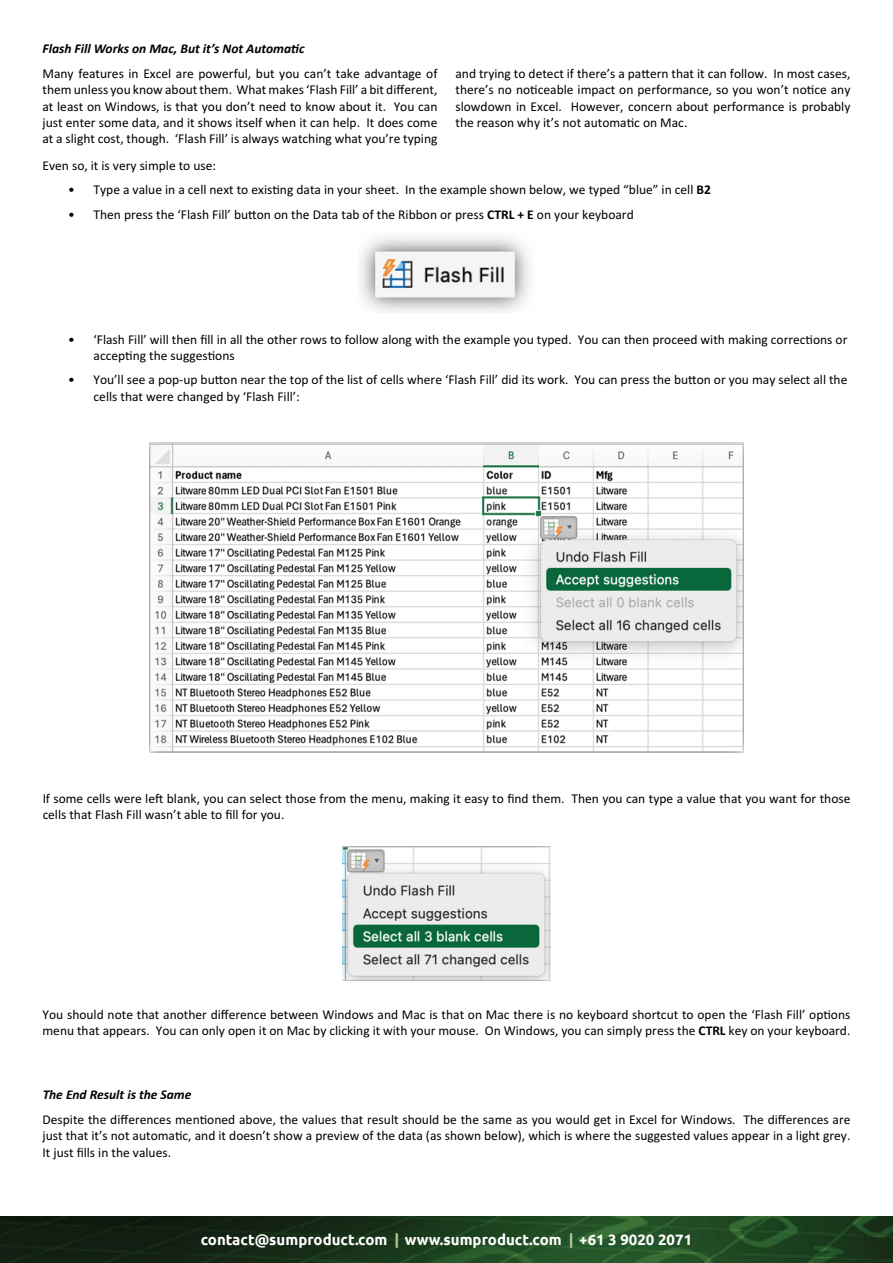
<style>
.page{position:relative;width:893px;height:1263px;background:#fff}
.page>*{position:absolute;margin:0;border:0;box-sizing:border-box;transform-origin:0 0}
.t1{font:700 15px "Ubuntu";color:#fff}
.t2{font:13.5px/16.2px "Calibri";color:#000}
.t3{font:italic 700 13.5px "Calibri";color:#000}
.s1{font-weight:700}
.s2{color:#b7cb9e}
</style>
<div class="page">
<img style="left:0;top:1217px;width:893px;height:46px">
<img style="left:360px;top:236px;width:169px;height:76px">
<img style="left:149px;top:442px;width:595px;height:310px">
<img style="left:343px;top:846px;width:207px;height:134px">
<p class="t3" style="left:43px;top:40px;width:264px">Flash Fill Works on Mac, But it’s Not Automatic</p>
<p class="t2" style="left:43px;top:65px;width:396px;text-align:justify">Many features in Excel are powerful, but you can’t take advantage of them unless you know about them. What makes ‘Flash Fill’ a bit different, at least on Windows, is that you don’t need to know about it. You can just enter some data, and it shows itself when it can help. It does come at a slight cost, though. ‘Flash Fill’ is always watching what you’re typing</p>
<p class="t2" style="left:455px;top:65px;width:396px;text-align:justify">and trying to detect if there’s a pattern that it can follow. In most cases, there’s no noticeable impact on performance, so you won’t notice any slowdown in Excel. However, concern about performance is probably the reason why it’s not automatic on Mac.</p>
<p class="t2" style="left:43px;top:157px;width:175px">Even so, it is very simple to use:</p>
<p class="t2" style="left:68px;top:181px;width:644px">• Type a value in a cell next to existing data in your sheet. In the example shown below, we typed “blue” in cell <span class="s1">B2</span></p>
<p class="t2" style="left:68px;top:206px;width:567px">• Then press the ‘Flash Fill’ button on the Data tab of the Ribbon or press <span class="s1">CTRL + E</span> on your keyboard</p>
<p class="t2" style="left:94px;top:331px;width:755px;text-indent:-25px">• ‘Flash Fill’ will then fill in all the other rows to follow along with the example you typed. You can then proceed with making corrections or accepting the suggestions</p>
<p class="t2" style="left:94px;top:371px;width:755px;text-indent:-26px">• You’ll see a pop-up button near the top of the list of cells where ‘Flash Fill’ did its work. You can press the button or you may select all the cells that were changed by ‘Flash Fill’:</p>
<p class="t2" style="left:43px;top:790px;width:809px">If some cells were left blank, you can select those from the menu, making it easy to find them. Then you can type a value that you want for those cells that Flash Fill wasn’t able to fill for you.</p>
<p class="t2" style="left:43px;top:1006px;width:809px">You should note that another difference between Windows and Mac is that on Mac there is no keyboard shortcut to open the ‘Flash Fill’ options menu that appears. You can only open it on Mac by clicking it with your mouse. On Windows, you can simply press the <span class="s1">CTRL</span> key on your keyboard.</p>
<p class="t3" style="left:43px;top:1086px;width:150px">The End Result is the Same</p>
<p class="t2" style="left:43px;top:1111px;width:809px;text-align:justify">Despite the differences mentioned above, the values that result should be the same as you would get in Excel for Windows. The differences are just that it’s not automatic, and it doesn’t show a preview of the data (as shown below), which is where the suggested values appear in a light grey.<br>It just fills in the values.</p>
<p class="t1" style="left:201px;top:1231px;width:493px">contact@sumproduct.com <span class="s2">|</span> www.sumproduct.com <span class="s2">|</span> +61 3 9020 2071</p>
</div>
